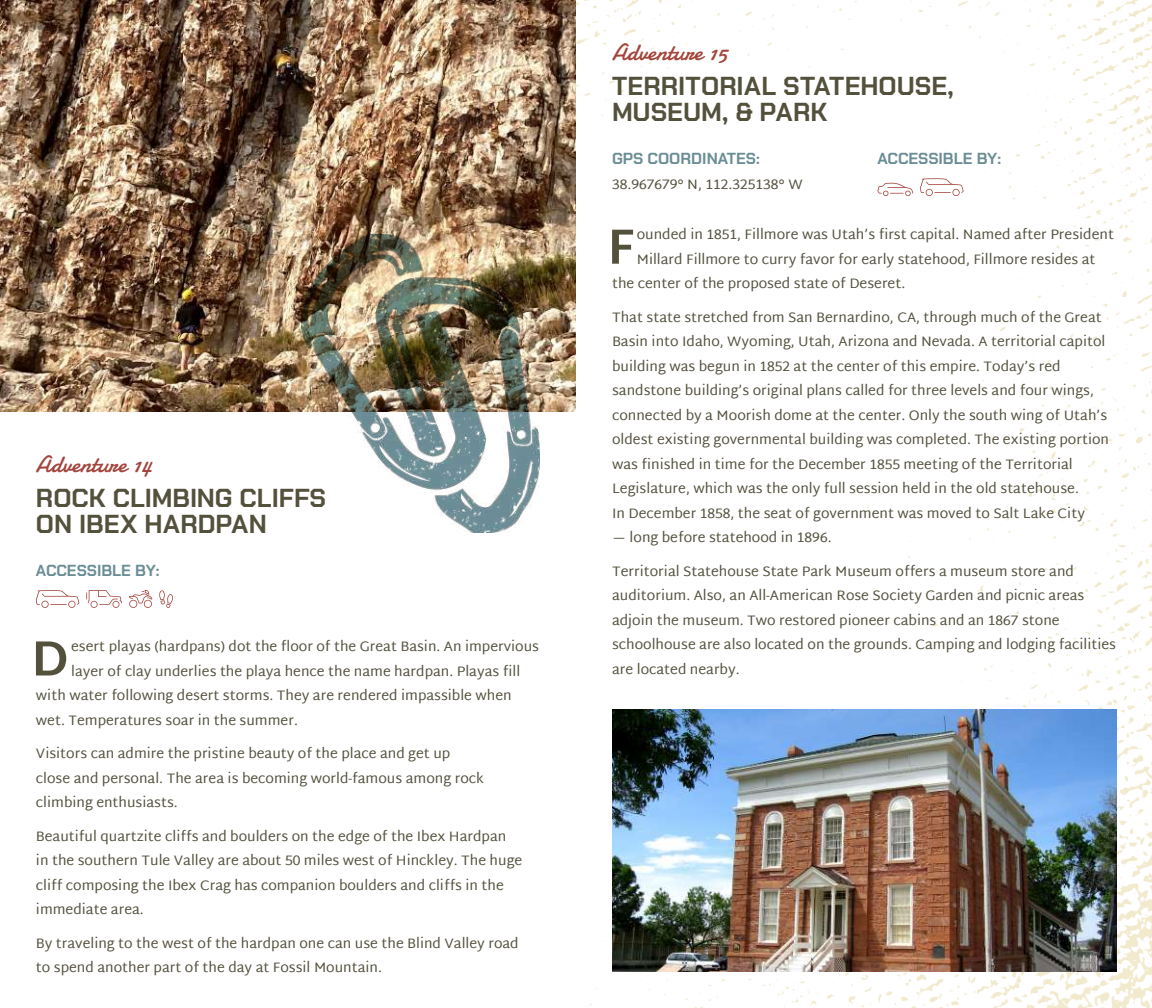
<style>
.page{position:relative;width:1152px;height:1008px;background:#fff}
.page>*{position:absolute;margin:0;border:0;box-sizing:border-box;transform-origin:0 0}
.t1{font:700 50px "Martel Sans";color:#53503c}
.t2{font:700 26px/26px "Chakra Petch";color:#53503c}
.t3{font:24px "Damion";color:#a3453c}
.t4{font:700 16px "Chakra Petch";color:#6b8d95}
.t5{font:14px/24.4px "Martel Sans";color:#53503c}
</style>
<div class="page">
<img style="left:576px;top:0;width:576px;height:1008px">
<img style="left:612px;top:710px;width:504px;height:262px">
<img style="left:0;top:0;width:576px;height:412px">
<img style="left:301px;top:234px;width:239px;height:299px">
<svg style="left:36px;top:590px;width:43px;height:18px"></svg>
<svg style="left:86px;top:590px;width:36px;height:18px"></svg>
<svg style="left:129px;top:590px;width:23px;height:18px"></svg>
<svg style="left:159px;top:590px;width:14px;height:18px"></svg>
<svg style="left:877px;top:183px;width:36px;height:13px"></svg>
<svg style="left:920px;top:178px;width:44px;height:18px"></svg>
<h3 class="t3" style="left:36px;top:448px;width:118px">Adventure 14</h3>
<h2 class="t2" style="left:36px;top:485px;width:292px">ROCK CLIMBING CLIFFS<br>ON IBEX HARDPAN</h2>
<p class="t4" style="left:36px;top:561px;width:125px">ACCESSIBLE BY:</p>
<h1 class="t1" style="left:31px;top:629px;width:39px">D</h1>
<p class="t5" style="left:71px;top:634px;width:469px">esert playas (hardpans) dot the floor of the Great Basin. An impervious</p>
<p class="t5" style="left:71px;top:658px;width:451px">layer of clay underlies the playa hence the name hardpan. Playas fill</p>
<p class="t5" style="left:36px;top:683px;width:477px">with water following desert storms. They are rendered impassible when</p>
<p class="t5" style="left:36px;top:707px;width:263px">wet. Temperatures soar in the summer.</p>
<p class="t5" style="left:36px;top:741px;width:450px">Visitors can admire the pristine beauty of the place and get up close and personal. The area is becoming world-famous among rock climbing enthusiasts.</p>
<p class="t5" style="left:36px;top:823px;width:488px">Beautiful quartzite cliffs and boulders on the edge of the Ibex Hardpan in the southern Tule Valley are about 50 miles west of Hinckley. The huge cliff composing the Ibex Crag has companion boulders and cliffs in the immediate area.</p>
<p class="t5" style="left:36px;top:930px;width:484px">By traveling to the west of the hardpan one can use the Blind Valley road to spend another part of the day at Fossil Mountain.</p>
<h3 class="t3" style="left:612px;top:36px;width:117px">Adventure 15</h3>
<h2 class="t2" style="left:612px;top:73px;width:343px">TERRITORIAL STATEHOUSE,<br>MUSEUM, &amp; PARK</h2>
<p class="t4" style="left:612px;top:149px;width:149px">GPS COORDINATES:</p>
<p class="t5" style="left:612px;top:172px;width:192px">38.967679° N, 112.325138° W</p>
<p class="t4" style="left:877px;top:149px;width:125px">ACCESSIBLE BY:</p>
<h1 class="t1" style="left:607px;top:217px;width:29px">F</h1>
<p class="t5" style="left:637px;top:222px;width:479px">ounded in 1851, Fillmore was Utah’s first capital. Named after President</p>
<p class="t5" style="left:637px;top:247px;width:460px">Millard Fillmore to curry favor for early statehood, Fillmore resides at</p>
<p class="t5" style="left:612px;top:271px;width:295px">the center of the proposed state of Deseret.</p>
<p class="t5" style="left:612px;top:305px;width:498px">That state stretched from San Bernardino, CA, through much of the Great Basin into Idaho, Wyoming, Utah, Arizona and Nevada. A territorial capitol building was begun in 1852 at the center of this empire. Today’s red sandstone building’s original plans called for three levels and four wings, connected by a Moorish dome at the center. Only the south wing of Utah’s oldest existing governmental building was completed. The existing portion was finished in time for the December 1855 meeting of the Territorial Legislature, which was the only full session held in the old statehouse.<br>In December 1858, the seat of government was moved to Salt Lake City</p>
<p class="t5" style="left:612px;top:525px;width:221px">— long before statehood in 1896.</p>
<p class="t5" style="left:612px;top:559px;width:506px">Territorial Statehouse State Park Museum offers a museum store and auditorium. Also, an All-American Rose Society Garden and picnic areas adjoin the museum. Two restored pioneer cabins and an 1867 stone schoolhouse are also located on the grounds. Camping and lodging facilities are located nearby.</p>
</div>
